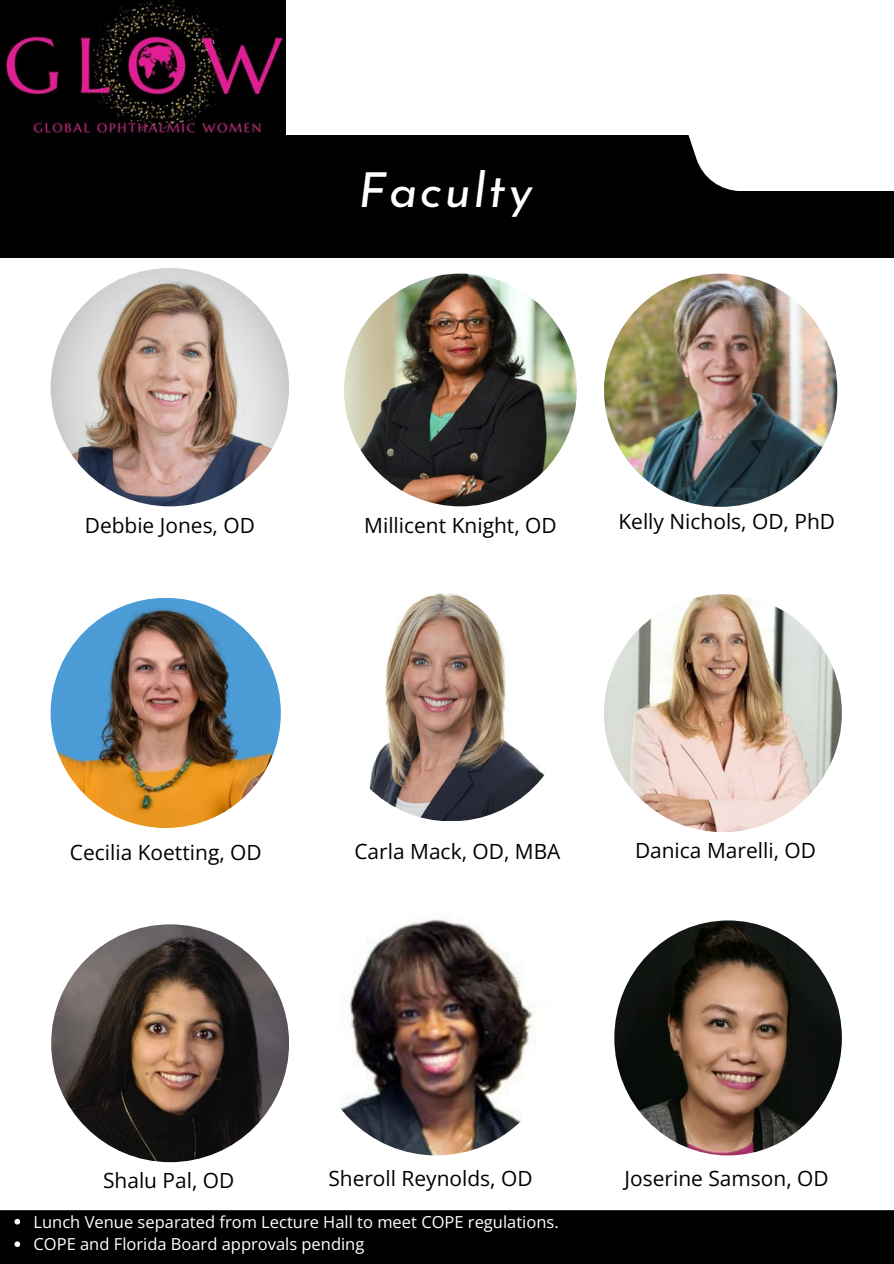
<style>
.page{position:relative;width:894px;height:1264px;background:#fff}
.page>*{position:absolute;margin:0;border:0;box-sizing:border-box;transform-origin:0 0}
.t1{font:italic 48.3px "Josefin Sans";letter-spacing:.05em;color:#fff}
.t2{font:21px "Open Sans";color:#000}
.t3{font:16.5px "Open Sans";color:#fff}
</style>
<div class="page">
<div style="left:0;top:135px;width:893px;height:123px;background:#020101"></div>
<div style="left:611px;top:0;width:282px;height:191px;background:#fff"></div>
<img style="left:0;top:0;width:285px;height:135px">
<img style="left:51px;top:924px;width:238px;height:238px;border-radius:50%">
<img style="left:333px;top:587px;width:234px;height:234px;border-radius:50%">
<img style="left:603px;top:594px;width:238px;height:238px;border-radius:50%">
<img style="left:51px;top:268px;width:238px;height:238px;border-radius:50%">
<img style="left:344px;top:273px;width:232px;height:233px;border-radius:50%">
<img style="left:51px;top:598px;width:229px;height:230px;border-radius:50%">
<img style="left:315px;top:912px;width:242px;height:243px;border-radius:50%">
<img style="left:614px;top:920px;width:227px;height:234px;border-radius:50%">
<img style="left:603px;top:273px;width:233px;height:234px;border-radius:50%">
<div style="left:0;top:1210px;width:893px;height:53px;background:#020101"></div>
<svg style="left:14px;top:1218px;width:6px;height:6px"></svg>
<svg style="left:14px;top:1241px;width:6px;height:5px"></svg>
<h2 class="t1" style="left:358px;top:171px;width:175px">Faculty</h2>
<h2 class="t2" style="left:85px;top:511px;width:172px">Debbie Jones, OD</h2>
<p class="t2" style="left:364px;top:511px;width:194px">Millicent Knight, OD</p>
<p class="t2" style="left:618px;top:506px;width:218px">Kelly Nichols, OD, PhD</p>
<p class="t2" style="left:70px;top:837px;width:193px">Cecilia Koetting, OD</p>
<h2 class="t2" style="left:354px;top:836px;width:207px">Carla Mack, OD, MBA</h2>
<p class="t2" style="left:634px;top:835px;width:182px">Danica Marelli, OD</p>
<p class="t2" style="left:103px;top:1165px;width:133px">Shalu Pal, OD</p>
<h2 class="t2" style="left:328px;top:1163px;width:206px">Sheroll Reynolds, OD</h2>
<h2 class="t2" style="left:624px;top:1163px;width:205px">Joserine Samson, OD</h2>
<h2 class="t3" style="left:34px;top:1210px;width:526px">Lunch Venue separated from Lecture Hall to meet COPE regulations.</h2>
<p class="t3" style="left:34px;top:1232px;width:332px">COPE and Florida Board approvals pending</p>
</div>
